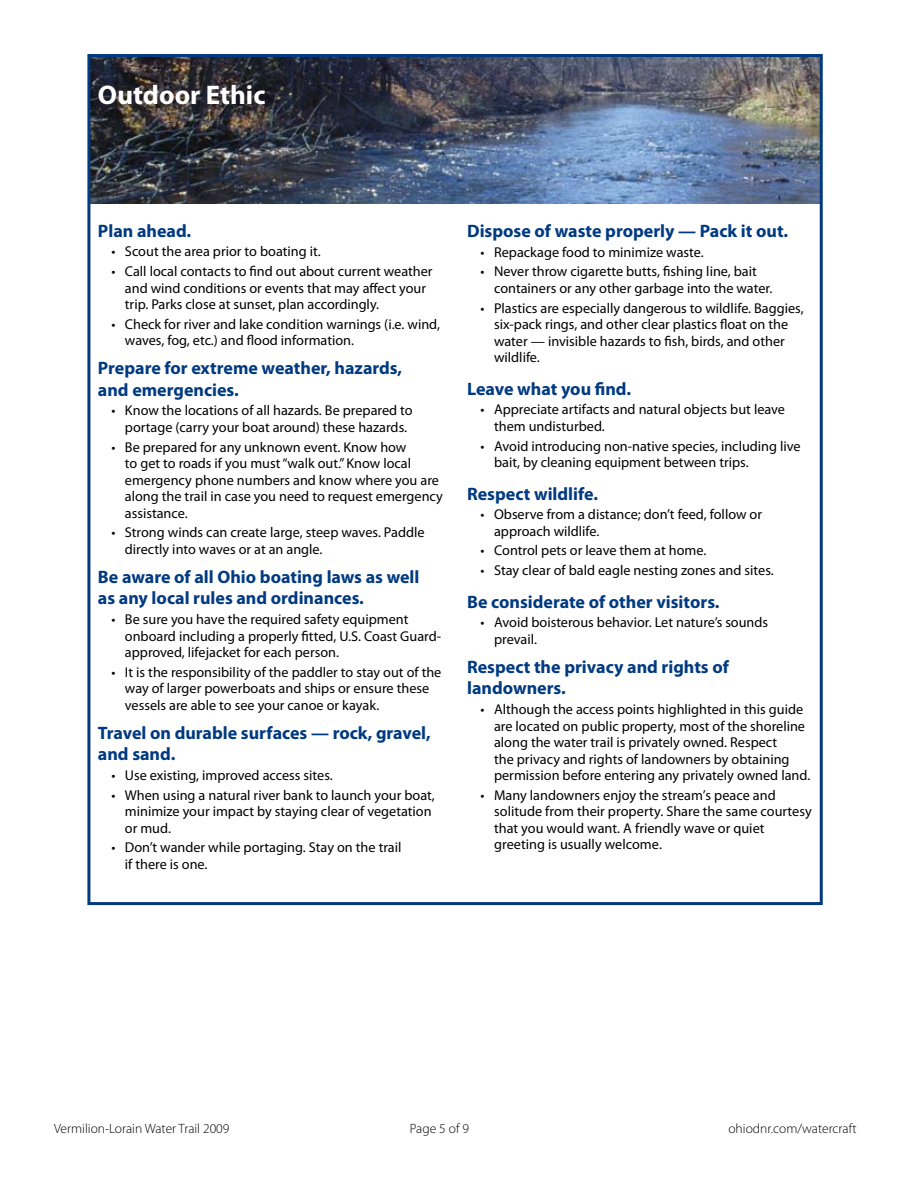
<style>
.page{position:relative;width:918px;height:1188px;background:#fff}
.page>*{position:absolute;margin:0;border:0;box-sizing:border-box;transform-origin:0 0}
.t1{font:700 27px "Myriad Pro";color:#fff}
.t2{font:700 18px/21.6px "Myriad Pro";color:#013a81}
.t3{font:14.25px/16.5px "Myriad Pro";color:#000}
.t4{font:300 13.5px "Myriad Pro";color:#000}
</style>
<div class="page">
<img style="left:91px;top:58px;width:728px;height:146px">
<div style="left:87px;top:54px;width:736px;height:851px;border:3px solid #013a81"></div>
<h1 class="t1" style="left:98px;top:78px;width:169px">Outdoor Ethic</h1>
<p class="t2" style="left:98px;top:219px;width:95px">Plan ahead.</p>
<p class="t3" style="left:111px;top:243px;width:211px">• Scout the area prior to boating it.</p>
<p class="t3" style="left:125px;top:263px;width:309px;text-indent:-13px">• Call local contacts to find out about current weather and wind conditions or events that may affect your trip. Parks close at sunset, plan accordingly.</p>
<p class="t3" style="left:125px;top:316px;width:317px;text-indent:-13px">• Check for river and lake condition warnings (i.e. wind, waves, fog, etc.) and flood information.</p>
<p class="t2" style="left:98px;top:357px;width:306px">Prepare for extreme weather, hazards, and emergencies.</p>
<p class="t3" style="left:111px;top:402px;width:303px;text-align:center">• Know the locations of all hazards. Be prepared to portage (carry your boat around) these hazards.</p>
<p class="t3" style="left:125px;top:438px;width:320px;text-indent:-13px">• Be prepared for any unknown event. Know how<br>to get to roads if you must“walk out.”Know local emergency phone numbers and know where you are along the trail in case you need to request emergency assistance.</p>
<p class="t3" style="left:125px;top:524px;width:301px;text-indent:-13px">• Strong winds can create large, steep waves. Paddle directly into waves or at an angle.</p>
<p class="t2" style="left:98px;top:565px;width:323px">Be aware of all Ohio boating laws as well as any local rules and ordinances.</p>
<p class="t3" style="left:125px;top:611px;width:318px;text-indent:-13px">• Be sure you have the required safety equipment onboard including a properly fitted, U.S. Coast Guard&shy;approved, lifejacket for each person.</p>
<p class="t3" style="left:125px;top:664px;width:318px;text-indent:-13px">• It is the responsibility of the paddler to stay out of the way of larger powerboats and ships or ensure these vessels are able to see your canoe or kayak.</p>
<p class="t2" style="left:98px;top:721px;width:334px">Travel on durable surfaces — rock, gravel, and sand.</p>
<p class="t3" style="left:111px;top:767px;width:223px">• Use existing, improved access sites.</p>
<p class="t3" style="left:125px;top:786px;width:311px;text-indent:-13px">• When using a natural river bank to launch your boat, minimize your impact by staying clear of vegetation or mud.</p>
<p class="t3" style="left:125px;top:839px;width:278px;text-indent:-13px">• Don’t wander while portaging. Stay on the trail if there is one.</p>
<p class="t2" style="left:467px;top:220px;width:323px">Dispose of waste properly — Pack it out.</p>
<p class="t3" style="left:481px;top:243px;width:225px">• Repackage food to minimize waste.</p>
<p class="t3" style="left:494px;top:263px;width:280px;text-indent:-13px">• Never throw cigarette butts, fishing line, bait containers or any other garbage into the water.</p>
<p class="t3" style="left:494px;top:299px;width:311px;text-indent:-13px">• Plastics are especially dangerous to wildlife. Baggies, six-pack rings, and other clear plastics float on the water — invisible hazards to fish, birds, and other wildlife.</p>
<p class="t2" style="left:467px;top:377px;width:166px">Leave what you find.</p>
<p class="t3" style="left:494px;top:401px;width:293px;text-indent:-13px">• Appreciate artifacts and natural objects but leave them undisturbed.</p>
<p class="t3" style="left:494px;top:437px;width:308px;text-indent:-13px">• Avoid introducing non-native species, including live bait, by cleaning equipment between trips.</p>
<p class="t2" style="left:467px;top:482px;width:132px">Respect wildlife.</p>
<p class="t3" style="left:494px;top:506px;width:269px;text-indent:-13px">• Observe from a distance; don’t feed, follow or approach wildlife.</p>
<p class="t3" style="left:481px;top:542px;width:227px">• Control pets or leave them at home.</p>
<p class="t3" style="left:481px;top:562px;width:295px">• Stay clear of bald eagle nesting zones and sites.</p>
<p class="t2" style="left:467px;top:590px;width:254px">Be considerate of other visitors.</p>
<p class="t3" style="left:494px;top:614px;width:276px;text-indent:-13px">• Avoid boisterous behavior. Let nature’s sounds prevail.</p>
<p class="t2" style="left:467px;top:655px;width:263px">Respect the privacy and rights of landowners.</p>
<p class="t3" style="left:494px;top:701px;width:318px;text-indent:-13px">• Although the access points highlighted in this guide are located on public property, most of the shoreline along the water trail is privately owned. Respect<br>the privacy and rights of landowners by obtaining permission before entering any privately owned land.</p>
<p class="t3" style="left:494px;top:786px;width:319px;text-indent:-13px">• Many landowners enjoy the stream’s peace and solitude from their property. Share the same courtesy that you would want. A friendly wave or quiet greeting is usually welcome.</p>
<p class="t4" style="left:54px;top:1121px;width:177px">Vermilion-Lorain Water Trail 2009</p>
<p class="t4" style="left:410px;top:1121px;width:61px">Page 5 of 9</p>
<p class="t4" style="left:728px;top:1121px;width:130px">ohiodnr.com/watercraft</p>
</div>
